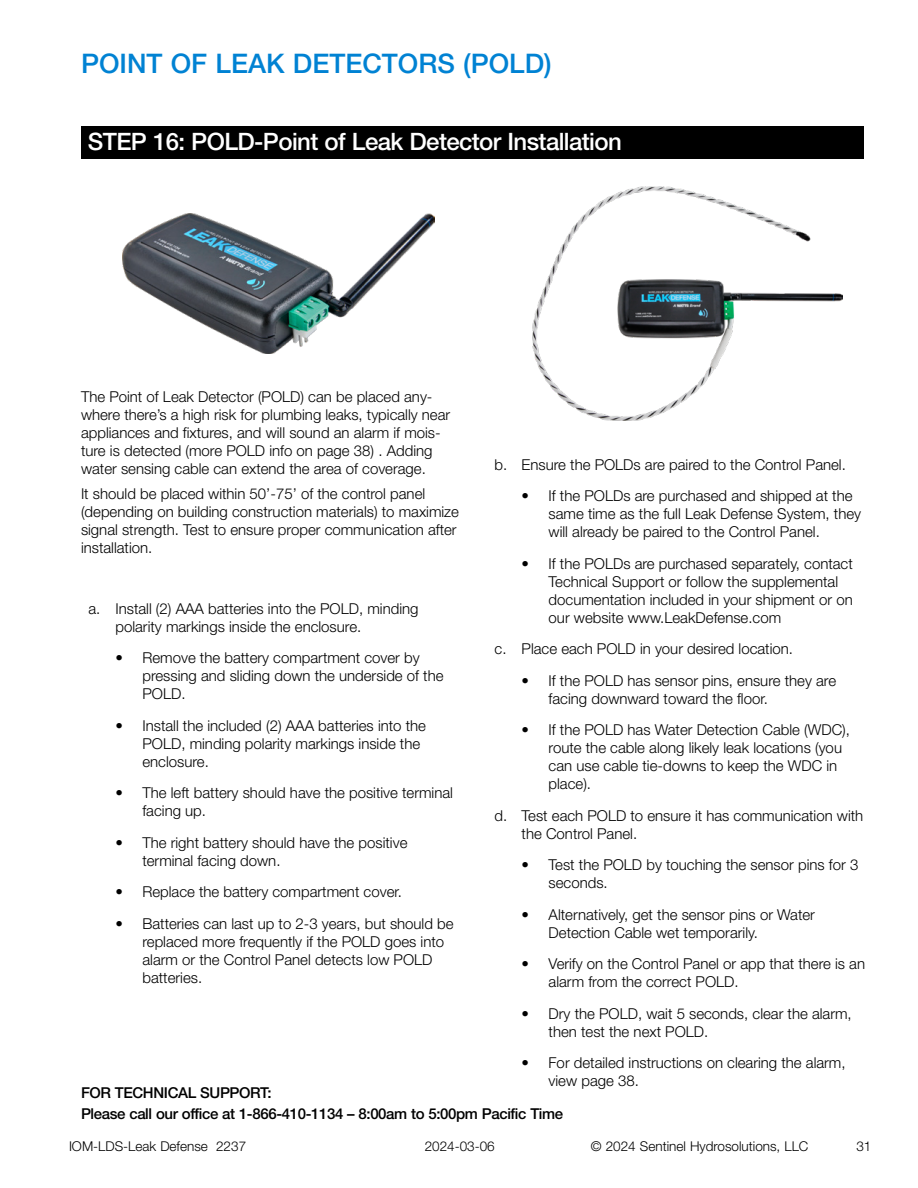
<style>
.page{position:relative;width:918px;height:1188px;background:#fff}
.page>*{position:absolute;margin:0;border:0;box-sizing:border-box;transform-origin:0 0}
.t1{font:500 27px "Helvetica Neue LT Std";color:#0082d3}
.t2{font:500 24px "Helvetica Neue LT Std";letter-spacing:-.025em;color:#fff}
.t3{font:300 15px/18px "Helvetica Neue LT Std";color:#000}
.t4{font:500 15px/21px "Helvetica Neue LT Std";letter-spacing:-.025em;color:#000}
.t5{font:300 13.5px "Helvetica Neue LT Std";color:#000}
</style>
<div class="page">
<div style="left:81px;top:127px;width:783px;height:32px;background:#000"></div>
<img style="left:532px;top:187px;width:310px;height:234px">
<img style="left:123px;top:214px;width:311px;height:139px">
<h1 class="t1" style="left:81px;top:48px;width:472px">POINT OF LEAK DETECTORS (POLD)</h1>
<h2 class="t2" style="left:88px;top:128px;width:536px">STEP 16: POLD-Point of Leak Detector Installation</h2>
<p class="t3" style="left:81px;top:387px;width:371px">The Point of Leak Detector (POLD) can be placed any&shy;where there’s a high risk for plumbing leaks, typically near appliances and fixtures, and will sound an alarm if mois&shy;ture is detected (more POLD info on page 38) . Adding water sensing cable can extend the area of coverage.</p>
<p class="t3" style="left:81px;top:484px;width:380px">It should be placed within 50’-75’ of the control panel (depending on building construction materials) to maximize signal strength. Test to ensure proper communication after installation.</p>
<p class="t3" style="left:495px;top:455px;width:353px">b. Ensure the POLDs are paired to the Control Panel.</p>
<p class="t3" style="left:549px;top:487px;width:314px;text-indent:-27px">• If the POLDs are purchased and shipped at the same time as the full Leak Defense System, they will already be paired to the Control Panel.</p>
<p class="t3" style="left:549px;top:554px;width:306px;text-indent:-27px">• If the POLDs are purchased separately, contact Technical Support or follow the supplemental documentation included in your shipment or on our website www.LeakDefense.com</p>
<p class="t3" style="left:495px;top:640px;width:300px">c. Place each POLD in your desired location.</p>
<p class="t3" style="left:549px;top:671px;width:289px;text-indent:-27px">• If the POLD has sensor pins, ensure they are facing downward toward the floor.</p>
<p class="t3" style="left:549px;top:721px;width:303px;text-indent:-27px">• If the POLD has Water Detection Cable (WDC), route the cable along likely leak locations (you can use cable tie-downs to keep the WDC in place).</p>
<p class="t3" style="left:522px;top:806px;width:343px;text-indent:-27px">d. Test each POLD to ensure it has communication with the Control Panel.</p>
<p class="t3" style="left:549px;top:856px;width:311px;text-indent:-27px">• Test the POLD by touching the sensor pins for 3 seconds.</p>
<p class="t3" style="left:549px;top:905px;width:268px;text-indent:-27px">• Alternatively, get the sensor pins or Water<br>Detection Cable wet temporarily.</p>
<p class="t3" style="left:549px;top:955px;width:318px;text-indent:-27px">• Verify on the Control Panel or app that there is an alarm from the correct POLD.</p>
<p class="t3" style="left:549px;top:1004px;width:305px;text-indent:-27px">• Dry the POLD, wait 5 seconds, clear the alarm, then test the next POLD.</p>
<p class="t3" style="left:549px;top:1054px;width:299px;text-indent:-27px">• For detailed instructions on clearing the alarm, view page 38.</p>
<p class="t4" style="left:81px;top:1082px;width:484px">FOR TECHNICAL SUPPORT:<br>Please call our office at 1-866-410-1134 – 8:00am to 5:00pm Pacific Time</p>
<p class="t3" style="left:115px;top:599px;width:305px;text-indent:-27px">a. Install (2) AAA batteries into the POLD, minding polarity markings inside the enclosure.</p>
<p class="t3" style="left:142px;top:648px;width:303px;text-indent:-27px">• Remove the battery compartment cover by pressing and sliding down the underside of the<br>POLD.</p>
<p class="t3" style="left:142px;top:716px;width:285px;text-indent:-27px">• Install the included (2) AAA batteries into the<br>POLD, minding polarity markings inside the enclosure.</p>
<p class="t3" style="left:142px;top:783px;width:312px;text-indent:-27px">• The left battery should have the positive terminal facing up.</p>
<p class="t3" style="left:142px;top:833px;width:267px;text-indent:-27px">• The right battery should have the positive terminal facing down.</p>
<p class="t3" style="left:115px;top:882px;width:288px">• Replace the battery compartment cover.</p>
<p class="t3" style="left:142px;top:914px;width:313px;text-indent:-27px">• Batteries can last up to 2-3 years, but should be replaced more frequently if the POLD goes into alarm or the Control Panel detects low POLD batteries.</p>
<p class="t5" style="left:69px;top:1138px;width:179px">IOM-LDS-Leak Defense 2237</p>
<p class="t5" style="left:425px;top:1138px;width:72px">2024-03-06</p>
<p class="t5" style="left:591px;top:1138px;width:219px">© 2024 Sentinel Hydrosolutions, LLC</p>
<p class="t5" style="left:856px;top:1138px;width:17px">31</p>
</div>
